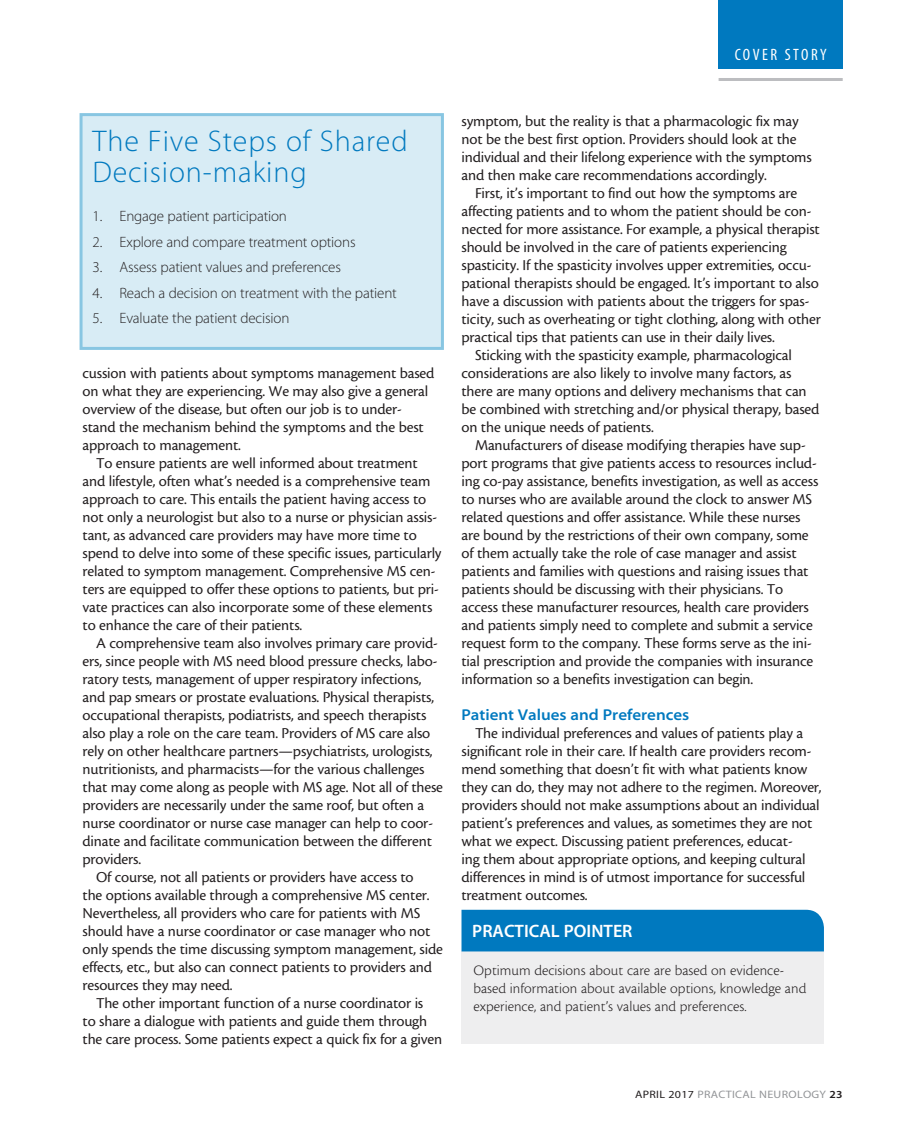
<style>
.page{position:relative;width:905px;height:1134px;background:#fff}
.page>*{position:absolute;margin:0;border:0;box-sizing:border-box;transform-origin:0 0}
.headline{font:30px/31.5px "Myriad MM 215 600";letter-spacing:.03em;color:#0079bf}
.sidebar_h1{font:18px "Myriad MM 565 600";color:#fff}
.t1{font:16.5px "Myriad MM 400 300";letter-spacing:.15em;color:#fff}
.body{font:15.75px/18px "Cronos MM 408 10";letter-spacing:-.01em;color:#231f20}
.Subhead_2{font:15.75px "Myriad MM 565 700";color:#0079bf}
.t2{font:15px "Myriad MM 215 600";letter-spacing:-.01em;color:#231f20}
.sidebar_body{font:15px/18px "Cronos MM 250 10";letter-spacing:.005em;color:#231f20}
.t3{font:10.8px "Myriad MM 400 600";letter-spacing:.025em;color:#939598;scale:1.11 1}
.s1{color:#231f20}
.s2{font-family:"Myriad MM 565 600";color:#231f20}
</style>
<div class="page">
<div style="left:718px;top:0;width:124px;height:69px;background:#0079bf"></div>
<hr style="left:718px;top:78px;width:124px;height:3px;background:#bcbdc0">
<div style="left:461px;top:951px;width:363px;height:93px;background:#eeeeef"></div>
<div style="left:461px;top:910px;width:363px;height:41px;background:#0079bf"></div>
<div style="left:80px;top:113px;width:364px;height:237px;background:#d8ecf5;border:3px solid #88c6e2"></div>
<p class="t1" style="left:734px;top:46px;width:93px">COVER STORY</p>
<p class="headline" style="left:92px;top:126px;width:317px">The Five Steps of Shared<br>Decision-making</p>
<p class="t2" style="left:92px;top:209px;width:196px">1. Engage patient participation</p>
<p class="t2" style="left:92px;top:234px;width:264px">2. Explore and compare treatment options</p>
<p class="t2" style="left:92px;top:260px;width:250px">3. Assess patient values and preferences</p>
<p class="t2" style="left:92px;top:285px;width:306px">4. Reach a decision on treatment with the patient</p>
<p class="t2" style="left:92px;top:311px;width:198px">5. Evaluate the patient decision</p>
<p class="body" style="left:82px;top:364px;width:353px">cussion with patients about symptoms management based on what they are experiencing. We may also give a general overview of the disease, but often our job is to under&shy;stand the mechanism behind the symptoms and the best approach to management.</p>
<p class="body" style="left:82px;top:454px;width:360px;text-indent:14px">To ensure patients are well informed about treatment and lifestyle, often what’s needed is a comprehensive team approach to care. This entails the patient having access to not only a neurologist but also to a nurse or physician assis&shy;tant, as advanced care providers may have more time to spend to delve into some of these specific issues, particularly related to symptom management. Comprehensive MS cen&shy;ters are equipped to offer these options to patients, but pri&shy;vate practices can also incorporate some of these elements to enhance the care of their patients.</p>
<p class="body" style="left:82px;top:634px;width:362px;text-indent:14px">A comprehensive team also involves primary care provid&shy;ers, since people with MS need blood pressure checks, labo&shy;ratory tests, management of upper respiratory infections, and pap smears or prostate evaluations. Physical therapists, occupational therapists, podiatrists, and speech therapists also play a role on the care team. Providers of MS care also rely on other healthcare partners—psychiatrists, urologists, nutritionists, and pharmacists—for the various challenges that may come along as people with MS age. Not all of these providers are necessarily under the same roof, but often a nurse coordinator or nurse case manager can help to coor&shy;dinate and facilitate communication between the different providers.</p>
<p class="body" style="left:82px;top:868px;width:362px;text-indent:14px">Of course, not all patients or providers have access to<br>the options available through a comprehensive MS center.<br>Nevertheless, all providers who care for patients with MS should have a nurse coordinator or case manager who not only spends the time discussing symptom management, side effects, etc., but also can connect patients to providers and resources they may need.</p>
<p class="body" style="left:82px;top:994px;width:361px;text-indent:14px">The other important function of a nurse coordinator is<br>to share a dialogue with patients and guide them through the care process. Some patients expect a quick fix for a given</p>
<p class="body" style="left:461px;top:112px;width:352px">symptom, but the reality is that a pharmacologic fix may not be the best first option. Providers should look at the individual and their lifelong experience with the symptoms and then make care recommendations accordingly.</p>
<p class="body" style="left:461px;top:184px;width:361px;text-indent:14px">First, it’s important to find out how the symptoms are affecting patients and to whom the patient should be con&shy;nected for more assistance. For example, a physical therapist should be involved in the care of patients experiencing spasticity. If the spasticity involves upper extremities, occu&shy;pational therapists should be engaged. It’s important to also have a discussion with patients about the triggers for spas&shy;ticity, such as overheating or tight clothing, along with other practical tips that patients can use in their daily lives.</p>
<p class="body" style="left:461px;top:346px;width:359px;text-indent:14px">Sticking with the spasticity example, pharmacological considerations are also likely to involve many factors, as there are many options and delivery mechanisms that can be combined with stretching and/or physical therapy, based on the unique needs of patients.</p>
<p class="body" style="left:461px;top:436px;width:358px;text-indent:14px">Manufacturers of disease modifying therapies have sup&shy;port programs that give patients access to resources includ&shy;ing co-pay assistance, benefits investigation, as well as access to nurses who are available around the clock to answer MS related questions and offer assistance. While these nurses are bound by the restrictions of their own company, some of them actually take the role of case manager and assist patients and families with questions and raising issues that patients should be discussing with their physicians. To access these manufacturer resources, health care providers and patients simply need to complete and submit a service request form to the company. These forms serve as the ini&shy;tial prescription and provide the companies with insurance information so a benefits investigation can begin.</p>
<p class="Subhead_2" style="left:461px;top:707px;width:229px">Patient Values and Preferences</p>
<p class="body" style="left:461px;top:724px;width:362px;text-indent:14px">The individual preferences and values of patients play a significant role in their care. If health care providers recom&shy;mend something that doesn’t fit with what patients know they can do, they may not adhere to the regimen. Moreover, providers should not make assumptions about an individual patient’s preferences and values, as sometimes they are not what we expect. Discussing patient preferences, educat-<br>ing them about appropriate options, and keeping cultural differences in mind is of utmost importance for successful treatment outcomes.</p>
<p class="sidebar_h1" style="left:472px;top:923px;width:162px">PRACTICAL POINTER</p>
<p class="sidebar_body" style="left:473px;top:961px;width:334px">Optimum decisions about care are based on evidence&shy;based information about available options, knowledge and experience, and patient’s values and preferences.</p>
<p class="t3" style="left:635px;top:1089px;width:188px"><span class="s1">APRIL 2017</span> PRACTICAL NEUROLOGY <span class="s2">23</span></p>
</div>
